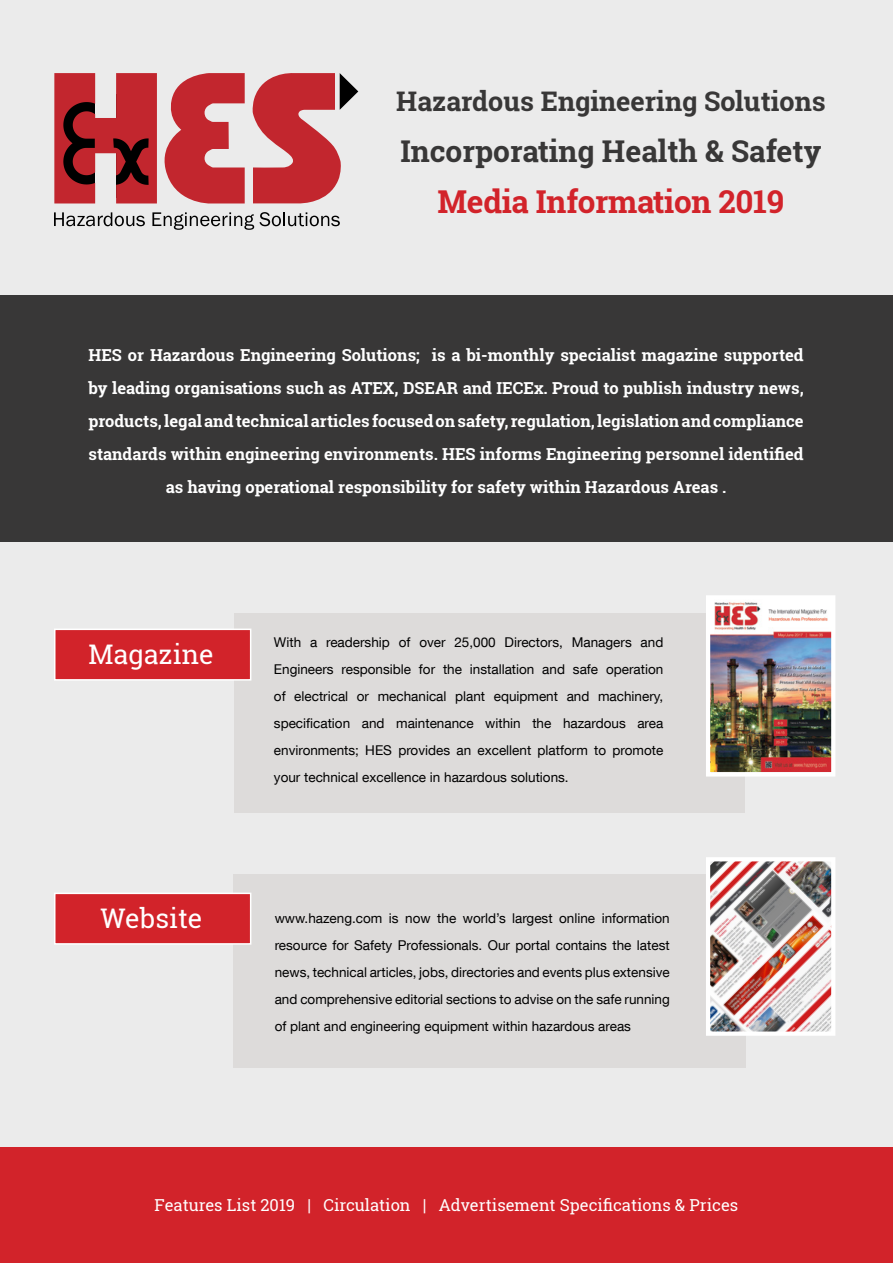
<style>
.page{position:relative;width:893px;height:1263px;background:#ebebeb}
.page>*{position:absolute;margin:0;border:0;box-sizing:border-box;transform-origin:0 0}
.t1{font:700 31.5px "Roboto Slab";letter-spacing:-.01em;color:#d2232a}
.t2{font:700 30px "Roboto Slab";color:#383737}
.t3{font:700 27px "Roboto Slab";color:#383737}
.t4{font:27px "Roboto Slab";color:#fff}
.t5{font:700 16.5px/33px "Roboto Slab";color:#fff;text-align:center}
.t6{font:16.5px "Roboto Slab";color:#fff}
.t7{font:13.5px/27px "Helvetica Neue LT Com";color:#000;text-align:justify}
</style>
<div class="page">
<div style="left:0;top:295px;width:893px;height:247px;background:#383737"></div>
<div style="left:234px;top:614px;width:510px;height:199px;background:#dddbda"></div>
<div style="left:234px;top:875px;width:512px;height:193px;background:#dddbda"></div>
<div style="left:54px;top:629px;width:197px;height:52px;background:#d2232a;border:2px solid #fff"></div>
<div style="left:54px;top:893px;width:197px;height:52px;background:#d2232a;border:2px solid #fff"></div>
<div style="left:0;top:1147px;width:893px;height:116px;background:#d2232a"></div>
<img style="left:711px;top:600px;width:119px;height:171px">
<div style="left:706px;top:595px;width:129px;height:181px;border:4px solid #fff"></div>
<img style="left:711px;top:862px;width:119px;height:169px">
<div style="left:706px;top:857px;width:129px;height:179px;border:4px solid #fff"></div>
<svg style="left:54px;top:73px;width:191px;height:131px"></svg>
<svg style="left:252px;top:73px;width:106px;height:130px"></svg>
<svg style="left:54px;top:212px;width:91px;height:14px"></svg>
<svg style="left:152px;top:212px;width:188px;height:18px"></svg>
<h3 class="t3" style="left:396px;top:82px;width:431px">Hazardous Engineering Solutions</h3>
<h2 class="t2" style="left:400px;top:130px;width:423px">Incorporating Health &amp; Safety</h2>
<h1 class="t1" style="left:438px;top:180px;width:348px">Media Information 2019</h1>
<p class="t5" style="left:89px;top:339px;width:717px">HES or Hazardous Engineering Solutions; is a bi-monthly specialist magazine supported by leading organisations such as ATEX, DSEAR and IECEx. Proud to publish industry news, products, legal and technical articles focused on safety, regulation, legislation and compliance standards within engineering environments. HES informs Engineering personnel identified as having operational responsibility for safety within Hazardous Areas .</p>
<h3 class="t4" style="left:88px;top:636px;width:127px">Magazine</h3>
<h3 class="t4" style="left:100px;top:900px;width:103px">Website</h3>
<p class="t7" style="left:274px;top:628px;width:391px">With a readership of over 25,000 Directors, Managers and Engineers responsible for the installation and safe operation of electrical or mechanical plant equipment and machinery, specification and maintenance within the hazardous area environments; HES provides an excellent platform to promote your technical excellence in hazardous solutions.</p>
<p class="t7" style="left:275px;top:904px;width:397px">www.hazeng.com is now the world’s largest online information resource for Safety Professionals. Our portal contains the latest news, technical articles, jobs, directories and events plus extensive and comprehensive editorial sections to advise on the safe running of plant and engineering equipment within hazardous areas</p>
<p class="t6" style="left:155px;top:1194px;width:585px">Features List 2019 | Circulation | Advertisement Specifications &amp; Prices</p>
</div>
